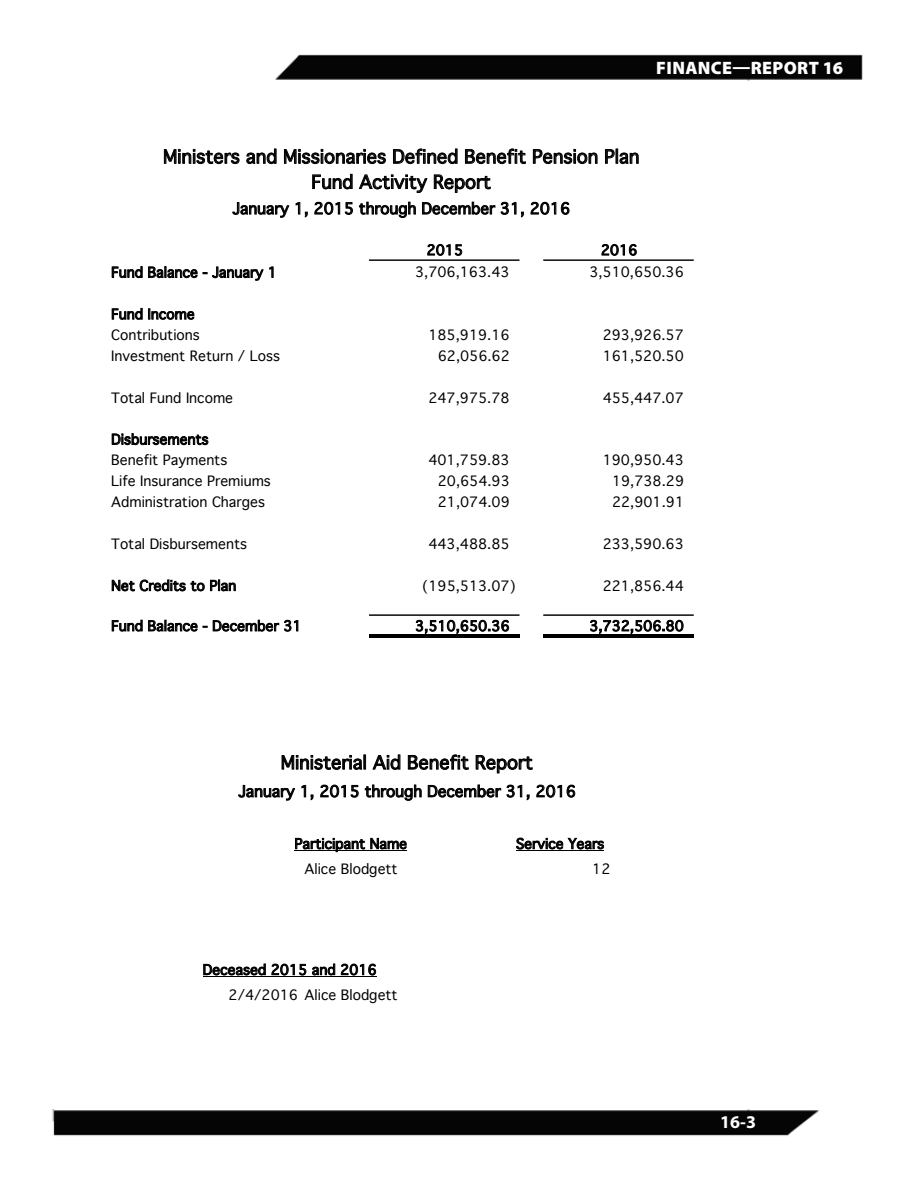
<style>
.page{position:relative;width:918px;height:1188px;background:#fff}
.page>*{position:absolute;margin:0;border:0;box-sizing:border-box;transform-origin:0 0}
.t1{font:18px/25.2px "Geneva";color:#000;text-align:center}
.t2{font:900 18px "Myriad Pro";letter-spacing:.02em;color:#fff}
.t3{font:700 18px "Myriad Pro";color:#fff}
.t4{font:15.15px "Geneva";color:#000}
.t5{font:13.65px/20.9px "Geneva";color:#000}
</style>
<div class="page">
<img style="left:52px;top:54px;width:811px;height:1082px">
<img style="left:765px;top:118px;width:98px;height:83px">
<div style="left:0;top:34px;width:128px;height:1075px;background:#fff"></div>
<div style="left:738px;top:81px;width:27px;height:1028px;background:#fff"></div>
<svg style="left:295px;top:838px;width:112px;height:13px"></svg>
<hr style="left:295px;top:851px;width:112px;height:1px;background:#000">
<svg style="left:516px;top:838px;width:88px;height:11px"></svg>
<hr style="left:516px;top:851px;width:88px;height:1px;background:#000">
<svg style="left:203px;top:964px;width:63px;height:11px"></svg>
<svg style="left:272px;top:964px;width:34px;height:11px"></svg>
<svg style="left:312px;top:964px;width:23px;height:11px"></svg>
<svg style="left:341px;top:964px;width:35px;height:11px"></svg>
<hr style="left:203px;top:977px;width:173px;height:1px;background:#000">
<svg style="left:282px;top:755px;width:84px;height:15px"></svg>
<svg style="left:373px;top:755px;width:27px;height:15px"></svg>
<svg style="left:408px;top:755px;width:61px;height:15px"></svg>
<svg style="left:476px;top:755px;width:57px;height:18px"></svg>
<svg style="left:238px;top:785px;width:57px;height:15px"></svg>
<svg style="left:302px;top:785px;width:11px;height:15px"></svg>
<svg style="left:320px;top:785px;width:39px;height:13px"></svg>
<svg style="left:365px;top:785px;width:57px;height:16px"></svg>
<svg style="left:428px;top:785px;width:73px;height:13px"></svg>
<svg style="left:507px;top:785px;width:23px;height:15px"></svg>
<svg style="left:537px;top:785px;width:38px;height:13px"></svg>
<svg style="left:427px;top:244px;width:35px;height:12px"></svg>
<svg style="left:602px;top:244px;width:35px;height:12px"></svg>
<svg style="left:112px;top:266px;width:85px;height:12px"></svg>
<svg style="left:203px;top:267px;width:70px;height:14px"></svg>
<svg style="left:112px;top:308px;width:82px;height:12px"></svg>
<svg style="left:112px;top:433px;width:96px;height:12px"></svg>
<svg style="left:112px;top:580px;width:124px;height:11px"></svg>
<svg style="left:112px;top:620px;width:85px;height:11px"></svg>
<svg style="left:213px;top:620px;width:85px;height:12px"></svg>
<svg style="left:416px;top:620px;width:93px;height:14px"></svg>
<svg style="left:590px;top:620px;width:93px;height:14px"></svg>
<svg style="left:164px;top:149px;width:75px;height:15px"></svg>
<svg style="left:246px;top:149px;width:31px;height:15px"></svg>
<svg style="left:284px;top:149px;width:102px;height:15px"></svg>
<svg style="left:393px;top:149px;width:65px;height:15px"></svg>
<svg style="left:465px;top:149px;width:61px;height:15px"></svg>
<svg style="left:533px;top:149px;width:65px;height:15px"></svg>
<svg style="left:605px;top:149px;width:34px;height:15px"></svg>
<svg style="left:312px;top:174px;width:41px;height:15px"></svg>
<svg style="left:359px;top:174px;width:68px;height:19px"></svg>
<svg style="left:434px;top:174px;width:57px;height:19px"></svg>
<svg style="left:233px;top:202px;width:56px;height:16px"></svg>
<svg style="left:296px;top:202px;width:12px;height:15px"></svg>
<svg style="left:315px;top:202px;width:38px;height:13px"></svg>
<svg style="left:359px;top:202px;width:57px;height:16px"></svg>
<svg style="left:422px;top:202px;width:73px;height:13px"></svg>
<svg style="left:501px;top:202px;width:23px;height:15px"></svg>
<svg style="left:531px;top:202px;width:38px;height:13px"></svg>
<hr style="left:369px;top:259px;width:151px;height:2px;background:#000">
<hr style="left:369px;top:614px;width:151px;height:2px;background:#000">
<hr style="left:369px;top:634px;width:151px;height:1px;background:#000">
<hr style="left:369px;top:637px;width:151px;height:1px;background:#000">
<hr style="left:543px;top:259px;width:151px;height:2px;background:#000">
<hr style="left:543px;top:614px;width:151px;height:2px;background:#000">
<hr style="left:543px;top:634px;width:151px;height:1px;background:#000">
<hr style="left:543px;top:637px;width:151px;height:1px;background:#000">
<h1 class="t2" style="left:656px;top:56px;width:188px">FINANCE—REPORT 16</h1>
<h1 class="t1" style="left:163px;top:144px;width:478px">Ministers and Missionaries Defined Benefit Pension Plan<br>Fund Activity Report</h1>
<p class="t4" style="left:233px;top:196px;width:339px">January 1, 2015 through December 31, 2016</p>
<p class="t5" style="left:427px;top:239px;width:38px">2015</p>
<p class="t5" style="left:601px;top:239px;width:38px">2016</p>
<p class="t5" style="left:111px;top:262px;width:167px">Fund Balance - January 1</p>
<p class="t5" style="left:415px;top:262px;width:96px">3,706,163.43</p>
<p class="t5" style="left:589px;top:262px;width:96px">3,510,650.36</p>
<p class="t5" style="left:111px;top:304px;width:90px">Fund Income<br>Contributions</p>
<p class="t5" style="left:428px;top:324px;width:83px">185,919.16</p>
<p class="t5" style="left:603px;top:324px;width:83px">293,926.57</p>
<p class="t5" style="left:111px;top:345px;width:170px">Investment Return / Loss</p>
<p class="t5" style="left:438px;top:345px;width:74px">62,056.62</p>
<p class="t5" style="left:603px;top:345px;width:83px">161,520.50</p>
<p class="t5" style="left:111px;top:387px;width:123px">Total Fund Income</p>
<p class="t5" style="left:428px;top:387px;width:83px">247,975.78</p>
<p class="t5" style="left:603px;top:387px;width:83px">455,447.07</p>
<p class="t5" style="left:111px;top:429px;width:118px">Disbursements<br>Benefit Payments</p>
<p class="t5" style="left:428px;top:450px;width:83px">401,759.83</p>
<p class="t5" style="left:603px;top:450px;width:83px">190,950.43</p>
<p class="t5" style="left:111px;top:471px;width:161px">Life Insurance Premiums</p>
<p class="t5" style="left:438px;top:471px;width:74px">20,654.93</p>
<p class="t5" style="left:612px;top:471px;width:74px">19,738.29</p>
<p class="t5" style="left:111px;top:491px;width:155px">Administration Charges</p>
<p class="t5" style="left:438px;top:491px;width:74px">21,074.09</p>
<p class="t5" style="left:612px;top:491px;width:74px">22,901.91</p>
<p class="t5" style="left:111px;top:533px;width:137px">Total Disbursements</p>
<p class="t5" style="left:428px;top:533px;width:83px">443,488.85</p>
<p class="t5" style="left:603px;top:533px;width:83px">233,590.63</p>
<p class="t5" style="left:111px;top:575px;width:126px">Net Credits to Plan</p>
<p class="t5" style="left:422px;top:575px;width:95px">(195,513.07)</p>
<p class="t5" style="left:603px;top:575px;width:83px">221,856.44</p>
<p class="t5" style="left:111px;top:615px;width:192px">Fund Balance - December 31</p>
<p class="t5" style="left:415px;top:615px;width:96px">3,510,650.36</p>
<p class="t5" style="left:589px;top:615px;width:96px">3,732,506.80</p>
<h1 class="t1" style="left:281px;top:750px;width:254px">Ministerial Aid Benefit Report</h1>
<p class="t4" style="left:238px;top:778px;width:339px">January 1, 2015 through December 31, 2016</p>
<p class="t5" style="left:295px;top:833px;width:114px">Participant Name</p>
<p class="t5" style="left:516px;top:833px;width:90px">Service Years</p>
<p class="t5" style="left:305px;top:858px;width:95px">Alice Blodgett</p>
<p class="t5" style="left:592px;top:858px;width:20px">12</p>
<p class="t5" style="left:229px;top:957px;width:171px;line-height:25.2px;text-indent:-26px">Deceased 2015 and 2016<br>2/4/2016 Alice Blodgett</p>
<h1 class="t3" style="left:720px;top:1110px;width:37px">16-3</h1>
</div>
